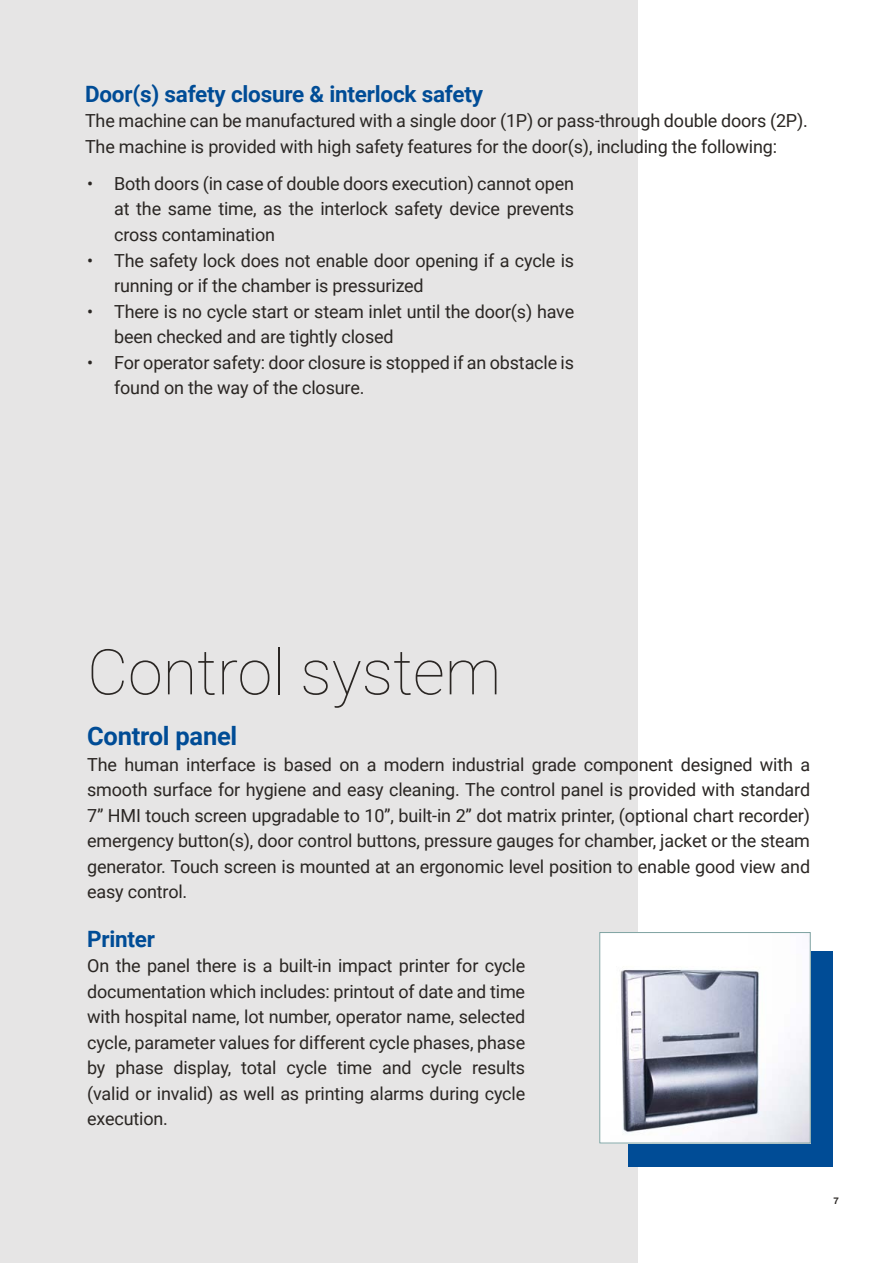
<style>
.page{position:relative;width:893px;height:1263px;background:#fff}
.page>*{position:absolute;margin:0;border:0;box-sizing:border-box;transform-origin:0 0}
.t1{font:100 63px "Roboto";color:#2a2623}
.t2{font:700 25.5px "Roboto";letter-spacing:-.01em;color:#004c96}
.t3{font:700 22.5px "Roboto";letter-spacing:-.01em;color:#004c96}
.t4{font:18px/25.5px "Roboto";letter-spacing:-.01em;color:#2a2623}
.t5{font:18px "Arial";color:#2a2623}
</style>
<div class="page">
<div style="left:0;top:0;width:638px;height:1263px;background:#e6e5e5"></div>
<div style="left:628px;top:951px;width:205px;height:215px;background:#004c96"></div>
<img style="left:602px;top:934px;width:206px;height:207px">
<div style="left:600px;top:932px;width:210px;height:211px;border:1px solid #7ea2a1"></div>
<p class="t3" style="left:85px;top:78px;width:400px">Door(s) safety closure &amp; interlock safety</p>
<p class="t4" style="left:85px;top:108px;width:724px">The machine can be manufactured with a single door (1P) or pass-through double doors (2P).<br>The machine is provided with high safety features for the door(s), including the following:</p>
<p class="t4" style="left:114px;top:170px;width:461px;text-align:justify;text-indent:-27px">• Both doors (in case of double doors execution) cannot open at the same time, as the interlock safety device prevents cross contamination</p>
<p class="t4" style="left:114px;top:247px;width:461px;text-indent:-27px">• The safety lock does not enable door opening if a cycle is running or if the chamber is pressurized</p>
<p class="t4" style="left:114px;top:298px;width:462px;text-indent:-27px">• There is no cycle start or steam inlet until the door(s) have been checked and are tightly closed</p>
<p class="t4" style="left:114px;top:349px;width:461px;text-indent:-27px">• For operator safety: door closure is stopped if an obstacle is found on the way of the closure.</p>
<h1 class="t1" style="left:87px;top:628px;width:416px">Control system</h1>
<h2 class="t2" style="left:87px;top:718px;width:152px">Control panel</h2>
<p class="t4" style="left:87px;top:751px;width:724px;text-align:justify">The human interface is based on a modern industrial grade component designed with a smooth surface for hygiene and easy cleaning. The control panel is provided with standard 7” HMI touch screen upgradable to 10”, built-in 2” dot matrix printer, (optional chart recorder) emergency button(s), door control buttons, pressure gauges for chamber, jacket or the steam generator. Touch screen is mounted at an ergonomic level position to enable good view and easy control.</p>
<p class="t3" style="left:87px;top:923px;width:69px">Printer</p>
<p class="t4" style="left:87px;top:952px;width:440px;text-align:justify">On the panel there is a built-in impact printer for cycle documentation which includes: printout of date and time with hospital name, lot number, operator name, selected cycle, parameter values for different cycle phases, phase by phase display, total cycle time and cycle results (valid or invalid) as well as printing alarms during cycle execution.</p>
<p class="t5" style="left:833px;top:1185px;width:7px">7</p>
</div>
